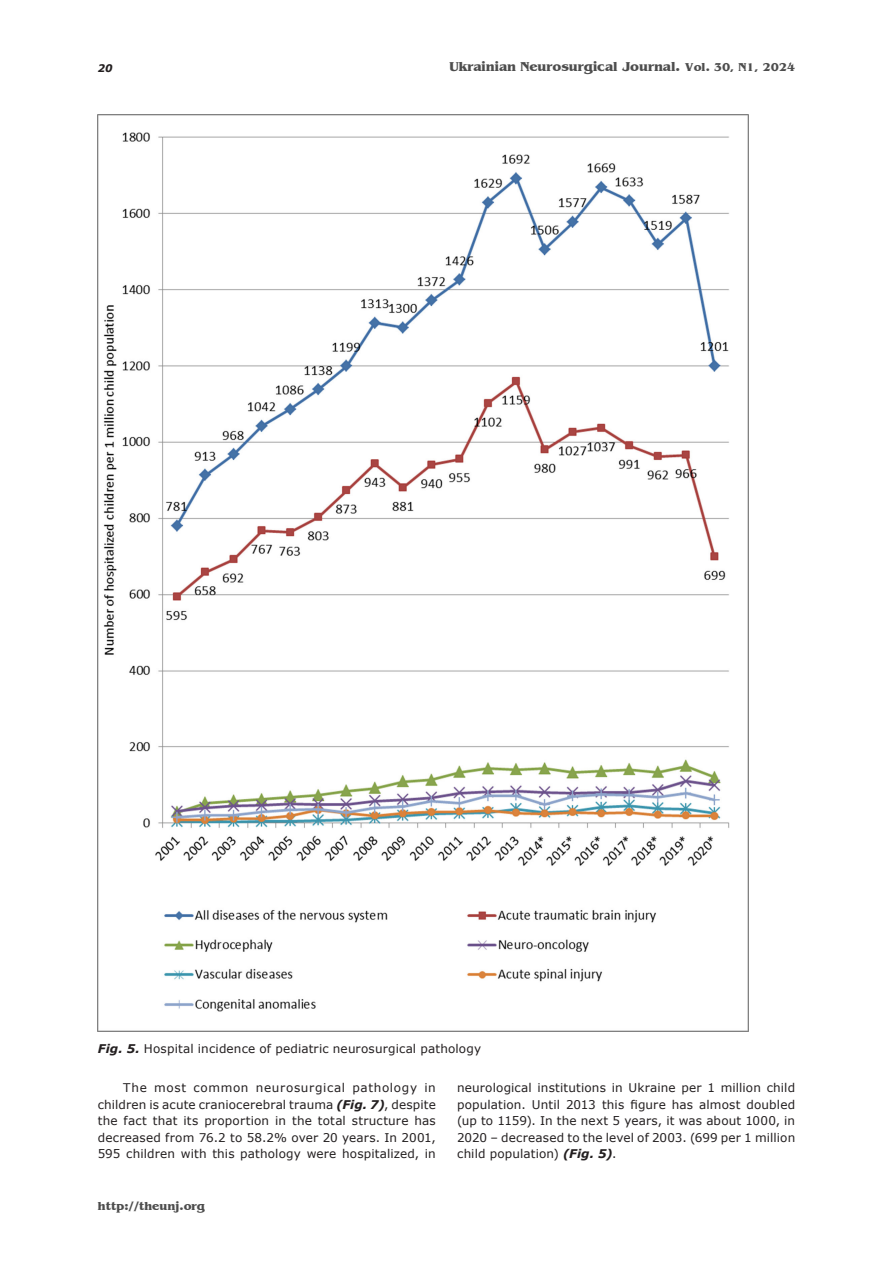
<style>
.page{position:relative;width:893px;height:1276px;background:#fff}
.page>*{position:absolute;margin:0;border:0;box-sizing:border-box;transform-origin:0 0}
.t1{font:700 13.5px "Benguiat";color:#4d4d4d}
._092_Body{font:12px/16.5px "Verdana";letter-spacing:.01em;color:#231f20;text-align:justify}
._112_Ris_pidpys{font:12px "Verdana";letter-spacing:.01em;color:#231f20}
.t2{font:700 12px "Benguiat";color:#4d4d4d}
.t3{font:italic 700 10.5px "Verdana";color:#231f20}
.s1{font-size:12px}
.s2{font-weight:700;font-style:italic}
</style>
<div class="page">
<img style="left:98px;top:115px;width:650px;height:916px">
<p class="t3" style="left:98px;top:61px;width:16px">20</p>
<p class="t1" style="left:450px;top:59px;width:347px">Ukrainian Neurosurgical Journal. <span class="s1">Vol. 30, N1, 2024</span></p>
<p class="_112_Ris_pidpys" style="left:98px;top:1040px;width:385px"><span class="s2">Fig. 5.</span> Hospital incidence of pediatric neurosurgical pathology</p>
<p class="_092_Body" style="left:98px;top:1079px;width:340px;text-indent:26px">The most common neurosurgical pathology in children is acute craniocerebral trauma <span class="s2">(Fig. 7)</span>, despite the fact that its proportion in the total structure has decreased from 76.2 to 58.2% over 20 years. In 2001, 595 children with this pathology were hospitalized, in</p>
<p class="_092_Body" style="left:457px;top:1079px;width:340px">neurological institutions in Ukraine per 1 million child population. Until 2013 this figure has almost doubled (up to 1159). In the next 5 years, it was about 1000, in 2020 ‒ decreased to the level of 2003. (699 per 1 million child population) <span class="s2">(Fig. 5)</span>.</p>
<p class="t2" style="left:98px;top:1199px;width:109px">http://theunj.org</p>
</div>
